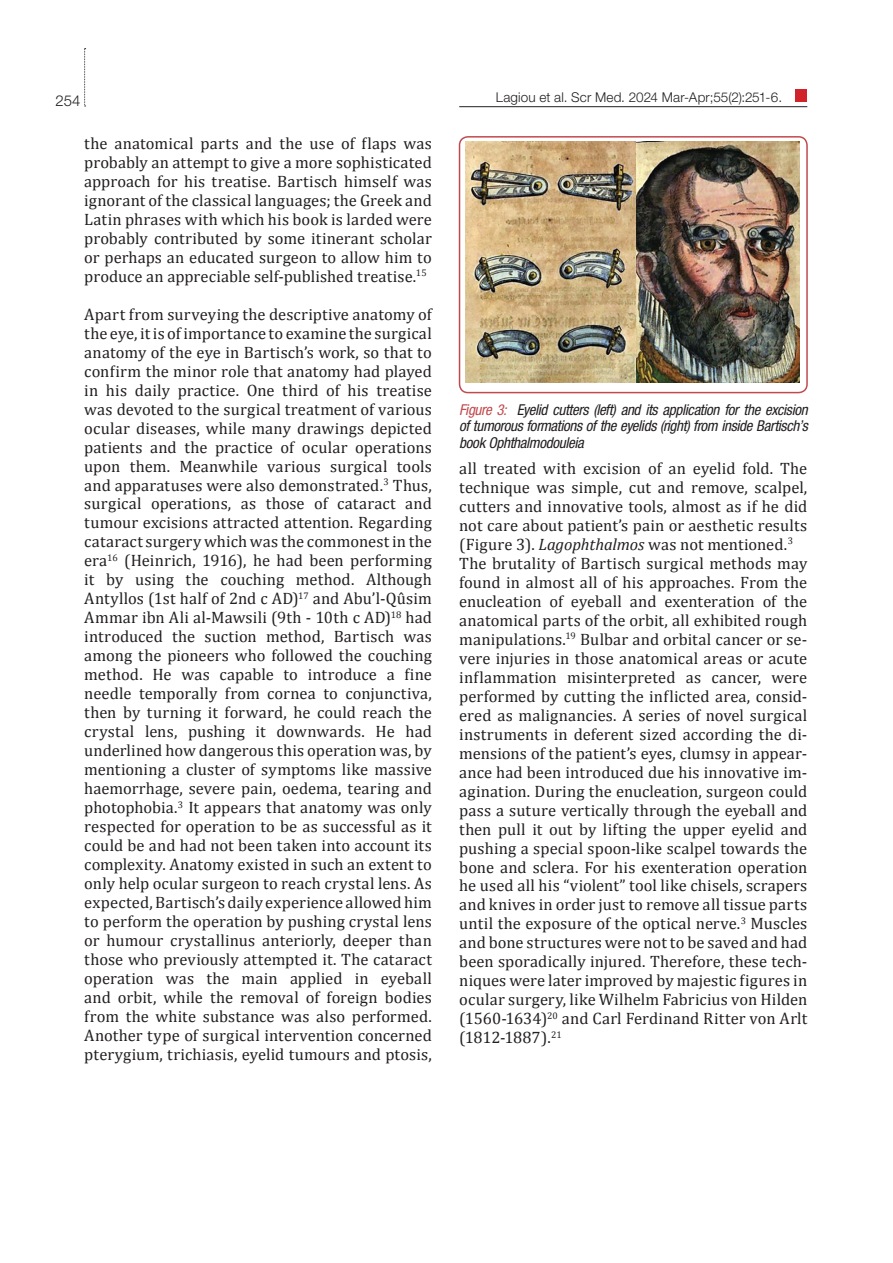
<style>
.page{position:relative;width:893px;height:1263px;background:#fff}
.page>*{position:absolute;margin:0;border:0;box-sizing:border-box;transform-origin:0 0}
.t1{font:16.5px/19px "Cambria";letter-spacing:.005em;color:#231f20;text-align:justify}
.t2{font:italic condensed 15px/16.5px "Helvetica Neue LT Pro";letter-spacing:-.02em;color:#231f20;text-align:justify}
.t3{font:300 15px "Helvetica Neue LT Pro";color:#231f20}
.t4{font:300 13.5px "Helvetica Neue LT Pro";letter-spacing:.01em;color:#231f20}
.s1{color:#c14a4e}
.s2{font-style:italic}
</style>
<div class="page">
<svg style="left:84px;top:48px;width:2px;height:59px"></svg>
<div style="left:795px;top:89px;width:13px;height:13px;background:#d1232a"></div>
<hr style="left:459px;top:106px;width:348px;height:1px;background:#231f20">
<img style="left:466px;top:142px;width:333px;height:241px">
<div style="left:459px;top:136px;width:349px;height:257px;border:2px solid #c14a4e;border-radius:9px"></div>
<p class="t3" style="left:56px;top:92px;width:27px">254</p>
<p class="t1" style="left:84px;top:134px;width:349px">the anatomical parts and the use of flaps was probably an attempt to give a more sophisticated approach for his treatise. Bartisch himself was ignorant of the classical languages; the Greek and Latin phrases with which his book is larded were probably contributed by some itinerant scholar or perhaps an educated surgeon to allow him to produce an appreciable self-published treatise.<sup>15</sup></p>
<p class="t1" style="left:84px;top:305px;width:349px">Apart from surveying the descriptive anatomy of the eye, it is of importance to examine the surgical anatomy of the eye in Bartisch’s work, so that to confirm the minor role that anatomy had played in his daily practice. One third of his treatise was devoted to the surgical treatment of various ocular diseases, while many drawings depicted patients and the practice of ocular operations upon them. Meanwhile various surgical tools and apparatuses were also demonstrated.<sup>3</sup> Thus, surgical operations, as those of cataract and tumour excisions attracted attention. Regarding cataract surgery which was the commonest in the era<sup>16</sup> (Heinrich, 1916), he had been performing it by using the couching method. Although Antyllos (1st half of 2nd c AD)<sup>17</sup> and Abu’l-Qûsim Ammar ibn Ali al-Mawsili (9th - 10th c AD)<sup>18</sup> had introduced the suction method, Bartisch was among the pioneers who followed the couching method. He was capable to introduce a fine needle temporally from cornea to conjunctiva, then by turning it forward, he could reach the crystal lens, pushing it downwards. He had underlined how dangerous this operation was, by mentioning a cluster of symptoms like massive haemorrhage, severe pain, oedema, tearing and photophobia.<sup>3</sup> It appears that anatomy was only respected for operation to be as successful as it could be and had not been taken into account its complexity. Anatomy existed in such an extent to only help ocular surgeon to reach crystal lens. As expected, Bartisch’s daily experience allowed him to perform the operation by pushing crystal lens or humour crystallinus anteriorly, deeper than those who previously attempted it. The cataract operation was the main applied in eyeball and orbit, while the removal of foreign bodies from the white substance was also performed.<br>Another type of surgical intervention concerned pterygium, trichiasis, eyelid tumours and ptosis,</p>
<p class="t4" style="left:496px;top:89px;width:288px">Lagiou et al. Scr Med. 2024 Mar-Apr;55(2):251-6.</p>
<p class="t2" style="left:459px;top:401px;width:350px"><span class="s1">Figure 3:</span> Eyelid cutters (left) and its application for the excision of tumorous formations of the eyelids (right) from inside Bartisch’s book Ophthalmodouleia</p>
<p class="t1" style="left:459px;top:459px;width:350px;text-align:left">all treated with excision of an eyelid fold. The technique was simple, cut and remove, scalpel, cutters and innovative tools, almost as if he did not care about patient’s pain or aesthetic results (Figure 3). <span class="s2">Lagophthalmos</span> was not mentioned.<sup>3<br></sup>The brutality of Bartisch surgical methods may found in almost all of his approaches. From the enucleation of eyeball and exenteration of the anatomical parts of the orbit, all exhibited rough manipulations.<sup>19</sup> Bulbar and orbital cancer or se&shy;vere injuries in those anatomical areas or acute inflammation misinterpreted as cancer, were performed by cutting the inflicted area, consid&shy;ered as malignancies. A series of novel surgical instruments in deferent sized according the di&shy;mensions of the patient’s eyes, clumsy in appear&shy;ance had been introduced due his innovative im&shy;agination. During the enucleation, surgeon could pass a suture vertically through the eyeball and then pull it out by lifting the upper eyelid and pushing a special spoon-like scalpel towards the bone and sclera. For his exenteration operation he used all his “violent” tool like chisels, scrapers and knives in order just to remove all tissue parts until the exposure of the optical nerve.<sup>3</sup> Muscles and bone structures were not to be saved and had been sporadically injured. Therefore, these tech&shy;niques were later improved by majestic figures in ocular surgery, like Wilhelm Fabricius von Hilden (1560-1634)<sup>20</sup> and Carl Ferdinand Ritter von Arlt (1812-1887).<sup>21</sup></p>
</div>
